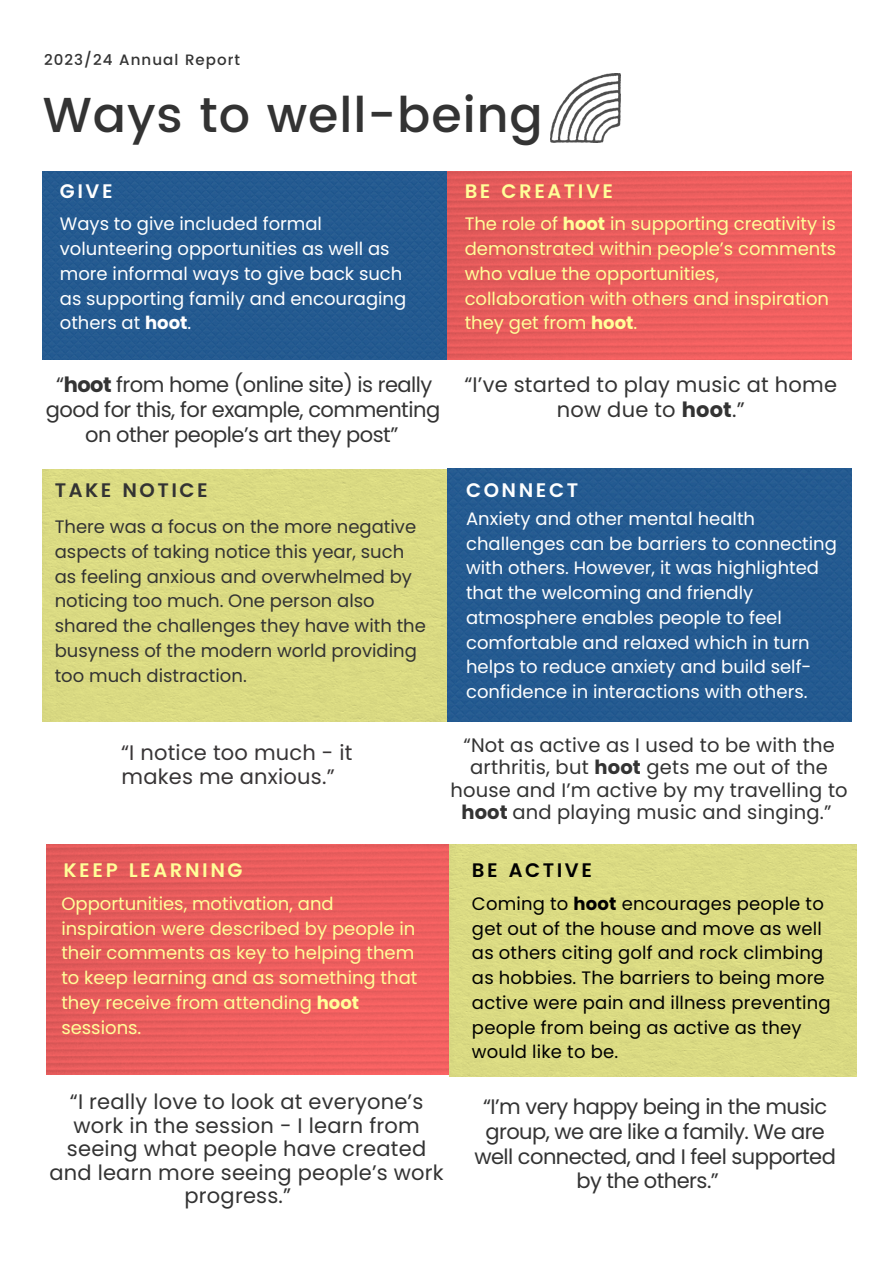
<style>
.page{position:relative;width:894px;height:1264px;background:#fff}
.page>*{position:absolute;margin:0;border:0;box-sizing:border-box;transform-origin:0 0}
.t1{font:500 49.05px "Poppins";letter-spacing:.02em;color:#333}
.t2{font:21px/24.8px "Poppins";letter-spacing:-.025em;color:#333;text-align:center}
.t3{font:21px/24.8px "Poppins";letter-spacing:.01em;color:#333;text-align:center}
.t4{font:21px/24.8px "Poppins";letter-spacing:.01em;color:#383536}
.t5{font:19.5px/22.5px "Poppins";letter-spacing:.01em;color:#333;text-align:center}
.t6{font:600 19.5px "Poppins";letter-spacing:.13em;color:#ff9}
.t7{font:600 19.5px "Poppins";letter-spacing:.13em;color:#fff}
.t8{font:600 19.5px "Poppins";letter-spacing:.13em;color:#333}
.t9{font:600 19.5px "Poppins";letter-spacing:.13em;color:#000}
.t10{font:18px/24.8px "Poppins";color:#fff}
.t11{font:18px/24.8px "Poppins";color:#ff9}
.t12{font:18px/24.8px "Poppins";color:#333}
.t13{font:18px/24.8px "Poppins";letter-spacing:.01em;color:#000}
.t14{font:500 15px "Poppins";letter-spacing:.07em;color:#333}
.s1{font-weight:700}
</style>
<div class="page">
<img style="left:43px;top:171px;width:808px;height:188px">
<img style="left:550px;top:73px;width:70px;height:70px">
<div style="left:447px;top:468px;width:404px;height:254px;background:#245a91"></div>
<img style="left:46px;top:844px;width:403px;height:230px">
<h4 class="t14" style="left:44px;top:51px;width:197px">2023/24 Annual Report</h4>
<h2 class="t1" style="left:43px;top:87px;width:501px">Ways to well-being</h2>
<p class="t7" style="left:60px;top:179px;width:54px">GIVE</p>
<h4 class="t6" style="left:464px;top:179px;width:150px">BE CREATIVE</h4>
<h3 class="t10" style="left:60px;top:212px;width:348px">Ways to give included formal volunteering opportunities as well as more informal ways to give back such as supporting family and encouraging others at <span class="s1">hoot</span>.</h3>
<h3 class="t2" style="left:46px;top:372px;width:395px">“<span class="s1">hoot</span> from home (online site) is really good for this, for example, commenting on other people’s art they post”</h3>
<h2 class="t8" style="left:55px;top:479px;width:155px">TAKE NOTICE</h2>
<h4 class="t12" style="left:55px;top:514px;width:372px">There was a focus on the more negative aspects of taking notice this year, such as feeling anxious and overwhelmed by noticing too much. One person also shared the challenges they have with the busyness of the modern world providing too much distraction.</h4>
<h2 class="t11" style="left:464px;top:212px;width:373px">The role of <span class="s1">hoot</span> in supporting creativity is demonstrated within people’s comments who value the opportunities, collaboration with others and inspiration they get from <span class="s1">hoot</span>.</h2>
<h1 class="t3" style="left:464px;top:372px;width:374px">“I’ve started to play music at home now due to <span class="s1">hoot</span>.”</h1>
<h2 class="t7" style="left:466px;top:479px;width:113px">CONNECT</h2>
<h4 class="t10" style="left:466px;top:506px;width:372px">Anxiety and other mental health challenges can be barriers to connecting with others. However, it was highlighted that the welcoming and friendly atmosphere enables people to feel comfortable and relaxed which in turn helps to reduce anxiety and build self&shy;confidence in interactions with others.</h4>
<p class="t4" style="left:121px;top:739px;width:233px">“I notice too much - it makes me anxious.”</p>
<p class="t5" style="left:450px;top:734px;width:399px">“Not as active as I used to be with the arthritis, but <span class="s1">hoot</span> gets me out of the house and I’m active by my travelling to <span class="s1">hoot</span> and playing music and singing.”</p>
<h3 class="t6" style="left:64px;top:858px;width:180px">KEEP LEARNING</h3>
<p class="t11" style="left:61px;top:891px;width:357px">Opportunities, motivation, and inspiration were described by people in their comments as key to helping them to keep learning and as something that they receive from attending <span class="s1">hoot </span>sessions.</p>
<h2 class="t3" style="left:70px;top:1089px;width:355px">“I really love to look at everyone’s</h2>
<h2 class="t3" style="left:73px;top:1112px;width:348px">work in the session - I learn from</h2>
<h2 class="t3" style="left:67px;top:1136px;width:360px">seeing what people have created</h2>
<h2 class="t3" style="left:49px;top:1160px;width:396px">and learn more seeing people’s work</h2>
<h2 class="t3" style="left:184px;top:1183px;width:108px">progress.”</h2>
<h4 class="t9" style="left:472px;top:858px;width:121px">BE ACTIVE</h4>
<h3 class="t13" style="left:472px;top:891px;width:360px">Coming to <span class="s1">hoot</span> encourages people to get out of the house and move as well as others citing golf and rock climbing as hobbies. The barriers to being more active were pain and illness preventing people from being as active as they would like to be.</h3>
<h2 class="t2" style="left:483px;top:1094px;width:345px">“I’m very happy being in the music</h2>
<h2 class="t2" style="left:485px;top:1119px;width:341px">group, we are like a family. We are</h2>
<h2 class="t2" style="left:474px;top:1143px;width:363px">well connected, and I feel supported</h2>
<h2 class="t2" style="left:576px;top:1168px;width:144px">by the others.”</h2>
</div>
